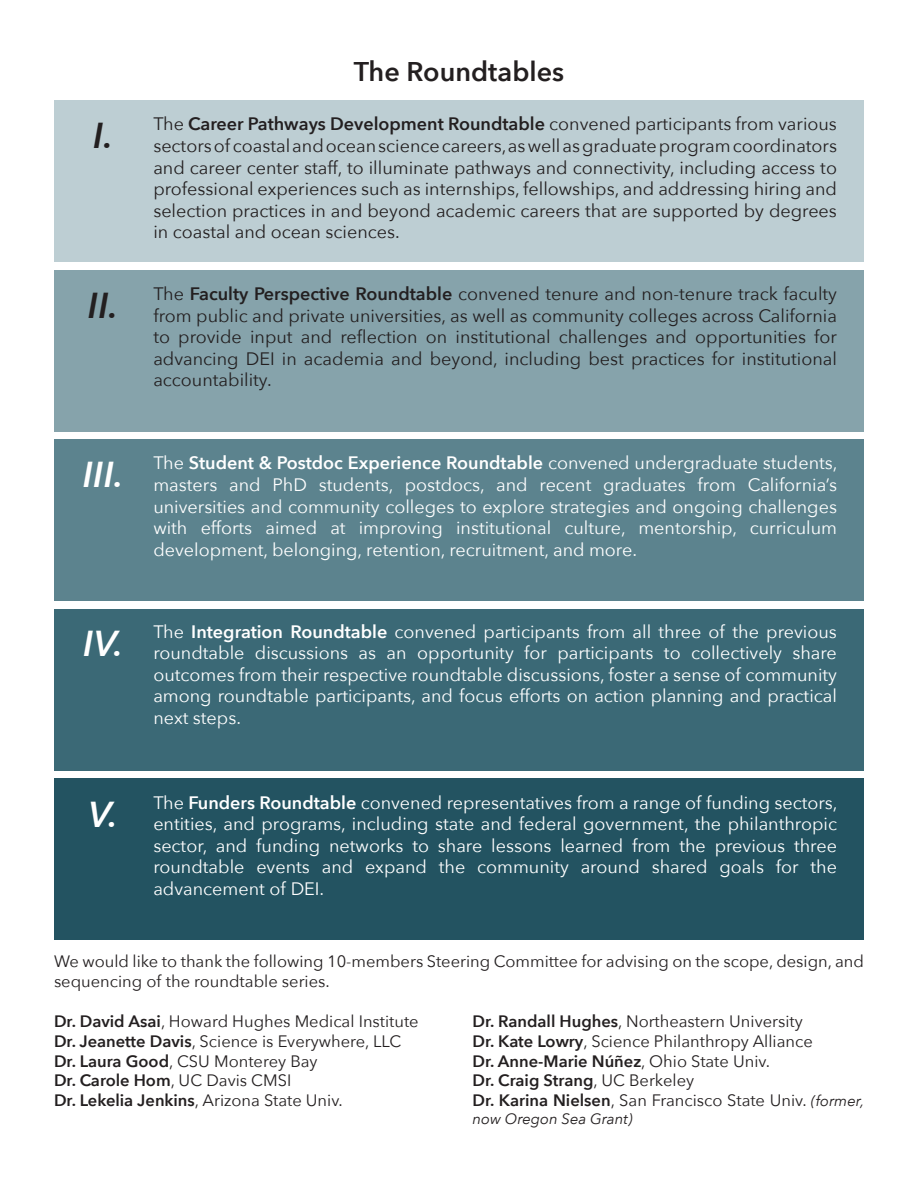
<style>
.page{position:relative;width:918px;height:1188px;background:#fff}
.page>*{position:absolute;margin:0;border:0;box-sizing:border-box;transform-origin:0 0}
.t1{font:italic 600 36px "Avenir Next";color:#fff}
.t2{font:italic 600 36px "Avenir Next";color:#231f20}
.t3{font:600 27px "Avenir Next";color:#231f20}
.t4{font:18px/21.6px "Avenir Next";color:#fff;text-align:justify}
.t5{font:18px/21.6px "Avenir Next";color:#231f20;text-align:justify}
.t6{font:16.5px/19.8px "Avenir Next";color:#231f20}
.t7{font:italic 15px "Avenir Next";color:#231f20}
.s1{font-weight:600}
.s2{font-style:italic;font-size:15px}
</style>
<div class="page">
<div style="left:54px;top:100px;width:810px;height:162px;background:#bdced3"></div>
<div style="left:54px;top:270px;width:810px;height:162px;background:#86a3ab"></div>
<div style="left:54px;top:439px;width:810px;height:162px;background:#5c838e"></div>
<div style="left:54px;top:778px;width:810px;height:162px;background:#235361"></div>
<div style="left:54px;top:609px;width:810px;height:162px;background:#3b6976"></div>
<h2 class="t3" style="left:354px;top:48px;width:212px">The Roundtables</h2>
<h1 class="t2" style="left:93px;top:105px;width:21px">I.</h1>
<p class="t5" style="left:153px;top:113px;width:685px">The <span class="s1">Career Pathways Development Roundtable</span> convened participants from various sectors of coastal and ocean science careers, as well as graduate program coordinators and career center staff, to illuminate pathways and connectivity, including access to professional experiences such as internships, fellowships, and addressing hiring and selection practices in and beyond academic careers that are supported by degrees in coastal and ocean sciences.</p>
<h1 class="t2" style="left:88px;top:275px;width:32px">II.</h1>
<p class="t5" style="left:153px;top:282px;width:685px">The <span class="s1">Faculty Perspective Roundtable</span> convened tenure and non-tenure track faculty from public and private universities, as well as community colleges across California to provide input and reflection on institutional challenges and opportunities for advancing DEI in academia and beyond, including best practices for institutional accountability.</p>
<h1 class="t1" style="left:83px;top:444px;width:42px">III.</h1>
<p class="t4" style="left:153px;top:452px;width:686px">The <span class="s1">Student &amp; Postdoc Experience Roundtable</span> convened undergraduate students, masters and PhD students, postdocs, and recent graduates from California’s universities and community colleges to explore strategies and ongoing challenges with efforts aimed at improving institutional culture, mentorship, curriculum development, belonging, retention, recruitment, and more.</p>
<h1 class="t1" style="left:83px;top:612px;width:41px">IV.</h1>
<p class="t4" style="left:153px;top:620px;width:685px">The <span class="s1">Integration Roundtable</span> convened participants from all three of the previous roundtable discussions as an opportunity for participants to collectively share outcomes from their respective roundtable discussions, foster a sense of community among roundtable participants, and focus efforts on action planning and practical next steps.</p>
<h1 class="t1" style="left:88px;top:783px;width:31px">V.</h1>
<p class="t4" style="left:153px;top:791px;width:686px">The <span class="s1">Funders Roundtable</span> convened representatives from a range of funding sectors, entities, and programs, including state and federal government, the philanthropic sector, and funding networks to share lessons learned from the previous three roundtable events and expand the community around shared goals for the advancement of DEI.</p>
<p class="t6" style="left:54px;top:951px;width:811px">We would like to thank the following 10-members Steering Committee for advising on the scope, design, and sequencing of the roundtable series.</p>
<p class="t6" style="left:54px;top:1011px;width:366px"><span class="s1">Dr. David Asai</span>, Howard Hughes Medical Institute <span class="s1">Dr. Jeanette Davis</span>, Science is Everywhere, LLC <span class="s1">Dr. Laura Good</span>, CSU Monterey Bay<br><span class="s1">Dr. Carole Hom</span>, UC Davis CMSI<br><span class="s1">Dr. Lekelia Jenkins</span>, Arizona State Univ.</p>
<p class="t6" style="left:472px;top:1011px;width:393px"><span class="s1">Dr. Randall Hughes</span>, Northeastern University<br><span class="s1">Dr. Kate Lowry</span>, Science Philanthropy Alliance<br><span class="s1">Dr. Anne-Marie Núñez</span>, Ohio State Univ.<br><span class="s1">Dr. Craig Strang</span>, UC Berkeley<br><span class="s1">Dr. Karina Nielsen</span>, San Francisco State Univ. <span class="s2">(former,</span></p>
<p class="t7" style="left:473px;top:1106px;width:162px">now Oregon Sea Grant)</p>
</div>
